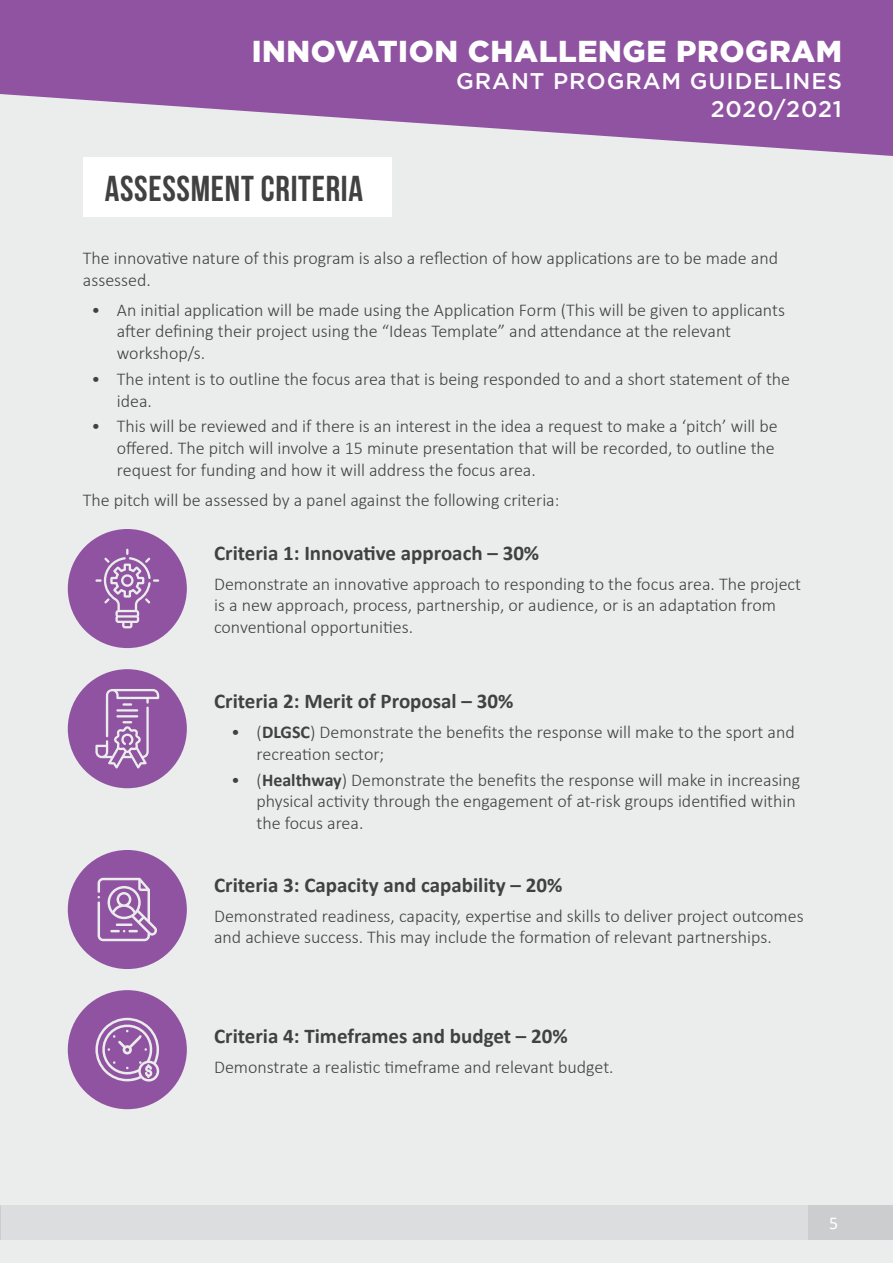
<style>
.page{position:relative;width:893px;height:1263px;background:#ebecec}
.page>*{position:absolute;margin:0;border:0;box-sizing:border-box;transform-origin:0 0}
.t1{font:36px "Bebas Neue";letter-spacing:.02em;color:#414142}
.t2{font:900 30.3px "Gotham";letter-spacing:.02em;color:#fff}
.t3{font:500 22.65px/27.2px "Gotham";letter-spacing:.04em;color:#fff;text-align:right}
.t4{font:700 21px "Calibri";color:#414142}
.t5{font:300 18px/21.6px "Calibri";color:#414142}
.t6{font:18px "Calibri";color:#fff}
.s1{font-weight:700}
</style>
<div class="page">
<div style="left:0;top:1205px;width:893px;height:34px;background:#dcddde"></div>
<svg style="left:0;top:0;width:893px;height:156px;fill:#8f53a1"></svg>
<hr style="left:0;top:1205px;width:1px;height:34px;background:#cbcdcf">
<div style="left:808px;top:1205px;width:85px;height:34px;background:#cbcdcf"></div>
<div style="left:83px;top:157px;width:308px;height:60px;background:#fff"></div>
<div style="left:68px;top:529px;width:119px;height:119px;background:#8f53a1;border-radius:50%"></div>
<svg style="left:95px;top:549px;width:64px;height:79px"></svg>
<div style="left:68px;top:669px;width:119px;height:119px;background:#8f53a1;border-radius:50%"></div>
<svg style="left:95px;top:689px;width:64px;height:80px"></svg>
<div style="left:68px;top:850px;width:119px;height:119px;background:#8f53a1;border-radius:50%"></div>
<svg style="left:98px;top:878px;width:59px;height:63px"></svg>
<div style="left:68px;top:990px;width:119px;height:119px;background:#8f53a1;border-radius:50%"></div>
<svg style="left:95px;top:1018px;width:64px;height:63px"></svg>
<h2 class="t2" style="left:252px;top:30px;width:592px">INNOVATION CHALLENGE PROGRAM</h2>
<p class="t3" style="left:456px;top:67px;width:387px">GRANT PROGRAM GUIDELINES<br>2020/2021</p>
<h1 class="t1" style="left:105px;top:169px;width:260px">ASSESSMENT CRITERIA</h1>
<p class="t5" style="left:83px;top:247px;width:697px">The innovative nature of this program is also a reflection of how applications are to be made and assessed.</p>
<p class="t5" style="left:117px;top:299px;width:670px;text-indent:-26px">• An initial application will be made using the Application Form (This will be given to applicants after defining their project using the “Ideas Template” and attendance at the relevant workshop/s.</p>
<p class="t5" style="left:117px;top:368px;width:675px;text-indent:-26px">• The intent is to outline the focus area that is being responded to and a short statement of the idea.</p>
<p class="t5" style="left:117px;top:415px;width:662px;text-indent:-26px">• This will be reviewed and if there is an interest in the idea a request to make a ‘pitch’ will be offered. The pitch will involve a 15 minute presentation that will be recorded, to outline the request for funding and how it will address the focus area.</p>
<p class="t5" style="left:83px;top:489px;width:478px">The pitch will be assessed by a panel against the following criteria:</p>
<p class="t4" style="left:214px;top:538px;width:327px">Criteria 1: Innovative approach – 30%</p>
<p class="t5" style="left:214px;top:573px;width:589px">Demonstrate an innovative approach to responding to the focus area. The project is a new approach, process, partnership, or audience, or is an adaptation from conventional opportunities.</p>
<p class="t4" style="left:214px;top:686px;width:301px">Criteria 2: Merit of Proposal – 30%</p>
<p class="t5" style="left:257px;top:721px;width:540px;text-indent:-26px">• (<span class="s1">DLGSC</span>) Demonstrate the benefits the response will make to the sport and recreation sector;</p>
<p class="t5" style="left:257px;top:769px;width:545px;text-indent:-26px">• (<span class="s1">Healthway</span>) Demonstrate the benefits the response will make in increasing physical activity through the engagement of at-risk groups identified within the focus area.</p>
<p class="t4" style="left:214px;top:870px;width:350px">Criteria 3: Capacity and capability – 20%</p>
<p class="t5" style="left:214px;top:905px;width:591px">Demonstrated readiness, capacity, expertise and skills to deliver project outcomes and achieve success. This may include the formation of relevant partnerships.</p>
<p class="t4" style="left:214px;top:1021px;width:355px">Criteria 4: Timeframes and budget – 20%</p>
<p class="t5" style="left:214px;top:1056px;width:401px">Demonstrate a realistic timeframe and relevant budget.</p>
<p class="t6" style="left:829px;top:1211px;width:11px">5</p>
</div>
